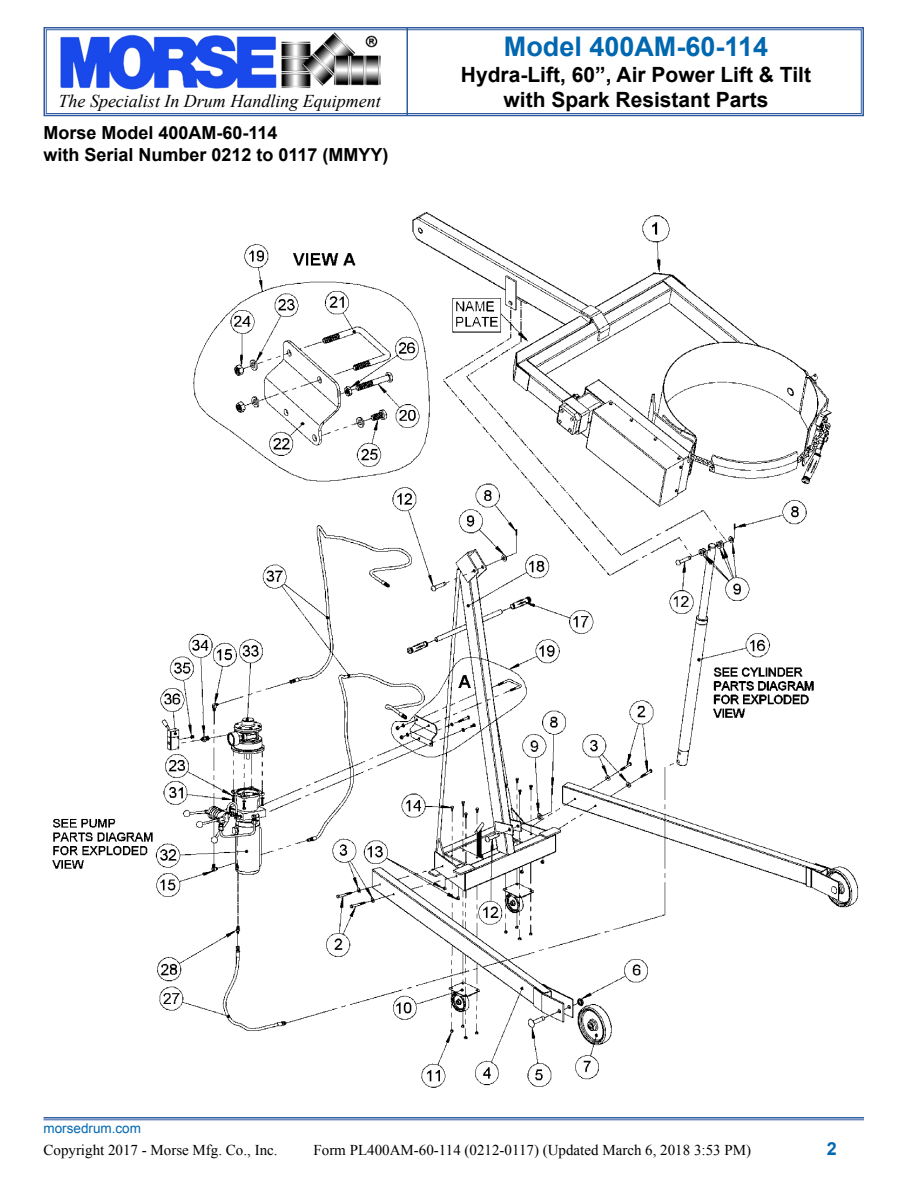
<style>
.page{position:relative;width:918px;height:1188px;background:#fff}
.page>*{position:absolute;margin:0;border:0;box-sizing:border-box;transform-origin:0 0}
.t1{font:700 27px "Arial";color:#0067b1}
.t2{font:700 21px/25.2px "Arial";color:#000;text-align:center}
.t3{font:700 18px/21.6px "Arial";color:#000}
.t4{font:italic 18px "Times New Roman";color:#000}
.t5{font:700 18px "Arial";color:#0067b1}
.t6{font:15px "Times New Roman";color:#000}
.t7{font:13.5px "Arial";color:#0067b1}
</style>
<div class="page">
<svg style="left:43px;top:27px;width:821px;height:90px"></svg>
<div style="left:46px;top:29px;width:816px;height:85px;border:1px solid #2f5a9f"></div>
<hr style="left:407px;top:28px;width:1px;height:88px;background:#2f5a9f">
<hr style="left:43px;top:1117px;width:821px;height:2px;background:#2f5a9f">
<hr style="left:43px;top:1120px;width:821px;height:1px;background:#2f5a9f">
<img style="left:52px;top:212px;width:807px;height:876px">
<p class="t4" style="left:59px;top:89px;width:324px">The Specialist In Drum Handling Equipment</p>
<p class="t3" style="left:44px;top:122px;width:347px">Morse Model 400AM-60-114<br>with Serial Number 0212 to 0117 (MMYY)</p>
<h1 class="t1" style="left:504px;top:29px;width:266px">Model 400AM-60-114</h1>
<h2 class="t2" style="left:461px;top:62px;width:352px">Hydra-Lift, 60”, Air Power Lift &amp; Tilt with Spark Resistant Parts</h2>
<p class="t7" style="left:43px;top:1120px;width:99px">morsedrum.com</p>
<p class="t6" style="left:43px;top:1140px;width:236px">Copyright 2017 - Morse Mfg. Co., Inc.</p>
<p class="t6" style="left:313px;top:1140px;width:439px">Form PL400AM-60-114 (0212-0117) (Updated March 6, 2018 3:53 PM)</p>
<p class="t5" style="left:827px;top:1136px;width:12px">2</p>
</div>
